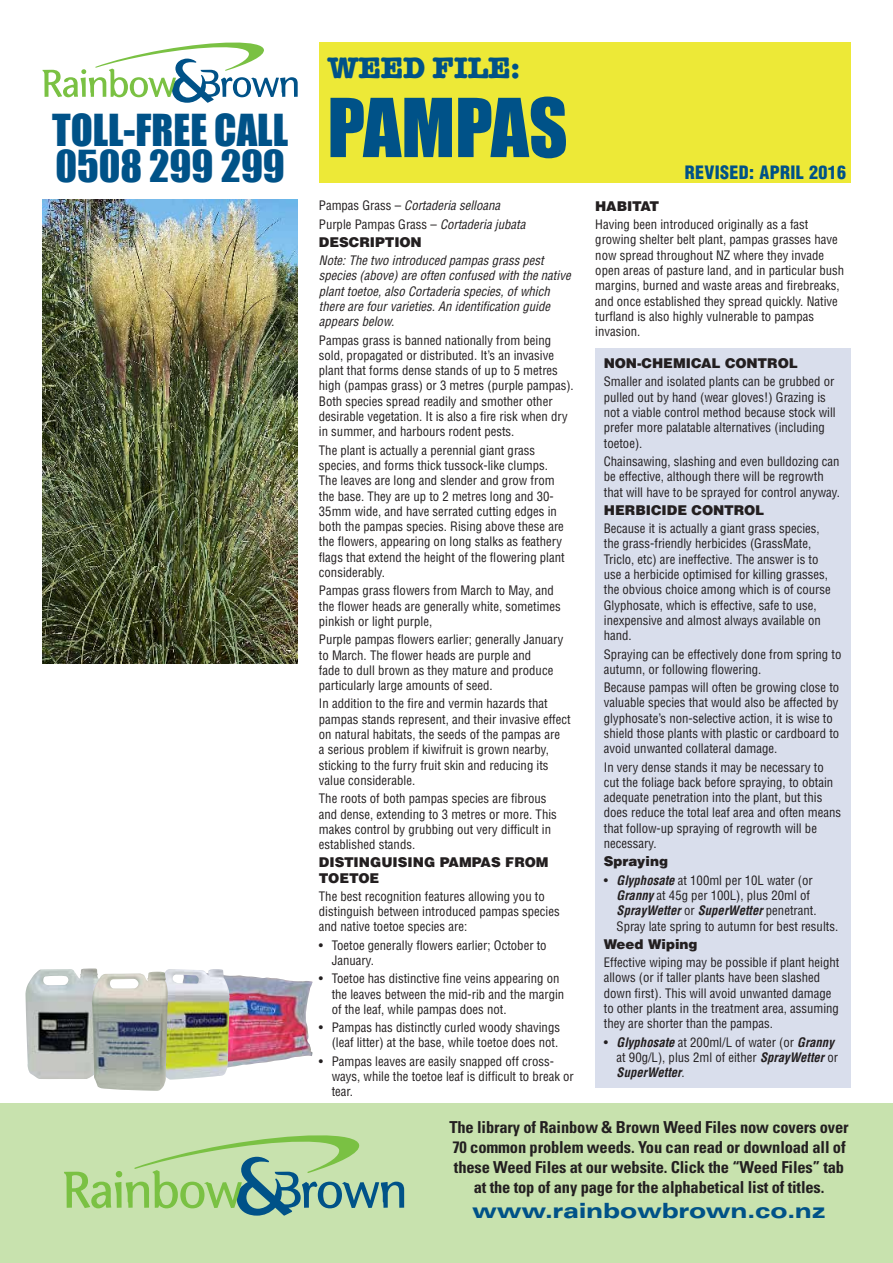
<style>
.page{position:relative;width:893px;height:1263px;background:#fff}
.page>*{position:absolute;margin:0;border:0;box-sizing:border-box;transform-origin:0 0}
.t1{font:75px "Impact";color:#005288}
.t2{font:40.5px/36px "Impact";color:#005288}
.t3{font:700 30px "American Typewriter";color:#005288}
.t4{font:900 expanded 21px "Univers";letter-spacing:-.01em;color:#005288}
.t5{font:900 condensed 18px "Helvetica";letter-spacing:.02em;color:#005288}
.t6{font:700 condensed 16.5px/19.8px "Univers";letter-spacing:-.01em;color:#231f20;text-align:center}
.t7{font:900 13.5px/15.3px "Helvetica";color:#231f20}
.t8{font:900 13.5px "Helvetica";letter-spacing:-.02em;color:#231f20}
.t9{font:condensed 12.75px/15.3px "Helvetica";color:#231f20}
.t10{font:italic condensed 12.75px/15.3px "Helvetica";color:#231f20}
.s1{font-style:normal}
.s2{font-weight:700;font-style:italic}
</style>
<div class="page">
<img style="left:230px;top:975px;width:83px;height:92px">
<div style="left:595px;top:349px;width:255px;height:739px;background:#d9deec"></div>
<img style="left:43px;top:200px;width:255px;height:463px">
<img style="left:160px;top:969px;width:70px;height:110px">
<img style="left:26px;top:968px;width:72px;height:111px">
<img style="left:92px;top:972px;width:76px;height:119px">
<svg style="left:43px;top:42px;width:255px;height:61px"></svg>
<div style="left:319px;top:43px;width:531px;height:140px;background:#ede937"></div>
<div style="left:0;top:1103px;width:893px;height:160px;background:#c8e2ae"></div>
<svg style="left:64px;top:1135px;width:340px;height:80px"></svg>
<h2 class="t2" style="left:52px;top:111px;width:238px">TOLL-FREE CALL<br>0508 299 299</h2>
<h3 class="t3" style="left:327px;top:50px;width:194px">WEED FILE:</h3>
<h1 class="t1" style="left:327px;top:69px;width:242px">PAMPAS</h1>
<p class="t10" style="left:319px;top:196px;width:208px;line-height:18.3px"><span class="s1">Pampas Grass –</span> Cortaderia selloana<br><span class="s1">Purple Pampas Grass –</span> Cortaderia jubata</p>
<p class="t7" style="left:319px;top:234px;width:104px">DESCRIPTION</p>
<p class="t10" style="left:319px;top:253px;width:253px">Note: The two introduced pampas grass pest species (above) are often confused with the native plant toetoe, also Cortaderia species, of which there are four varieties. An identification guide appears below.</p>
<p class="t9" style="left:319px;top:332px;width:256px">Pampas grass is banned nationally from being sold, propagated or distributed. It’s an invasive plant that forms dense stands of up to 5 metres high (pampas grass) or 3 metres (purple pampas).<br>Both species spread readily and smother other desirable vegetation. It is also a fire risk when dry in summer, and harbours rodent pests.</p>
<p class="t9" style="left:319px;top:442px;width:247px">The plant is actually a perennial giant grass species, and forms thick tussock-like clumps.<br>The leaves are long and slender and grow from the base. They are up to 2 metres long and 30- 35mm wide, and have serrated cutting edges in both the pampas species. Rising above these are the flowers, appearing on long stalks as feathery flags that extend the height of the flowering plant considerably.</p>
<p class="t9" style="left:319px;top:583px;width:243px">Pampas grass flowers from March to May, and the flower heads are generally white, sometimes pinkish or light purple,</p>
<p class="t9" style="left:319px;top:632px;width:246px">Purple pampas flowers earlier; generally January to March. The flower heads are purple and<br>fade to dull brown as they mature and produce particularly large amounts of seed.</p>
<p class="t9" style="left:319px;top:696px;width:253px">In addition to the fire and vermin hazards that pampas stands represent, and their invasive effect on natural habitats, the seeds of the pampas are<br>a serious problem if kiwifruit is grown nearby, sticking to the furry fruit skin and reducing its value considerable.</p>
<p class="t9" style="left:319px;top:791px;width:239px">The roots of both pampas species are fibrous and dense, extending to 3 metres or more. This makes control by grubbing out very difficult in established stands.</p>
<p class="t7" style="left:319px;top:854px;width:231px">DISTINGUISING PAMPAS FROM<br>TOETOE</p>
<p class="t9" style="left:319px;top:888px;width:242px">The best recognition features allowing you to distinguish between introduced pampas species and native toetoe species are:</p>
<p class="t9" style="left:332px;top:937px;width:217px;text-indent:-13px">• Toetoe generally flowers earlier; October to<br>January.</p>
<p class="t9" style="left:332px;top:971px;width:234px;text-indent:-13px">• Toetoe has distinctive fine veins appearing on the leaves between the mid-rib and the margin of the leaf, while pampas does not.</p>
<p class="t9" style="left:319px;top:1020px;width:243px;text-align:right">• Pampas has distinctly curled woody shavings (leaf litter) at the base, while toetoe does not.</p>
<p class="t9" style="left:332px;top:1053px;width:244px;text-indent:-13px">• Pampas leaves are easily snapped off cross&shy;ways, while the toetoe leaf is difficult to break or tear.</p>
<h3 class="t5" style="left:685px;top:161px;width:163px">REVISED: APRIL 2016</h3>
<p class="t8" style="left:595px;top:197px;width:65px">HABITAT</p>
<p class="t9" style="left:595px;top:217px;width:250px">Having been introduced originally as a fast growing shelter belt plant, pampas grasses have now spread throughout NZ where they invade open areas of pasture land, and in particular bush margins, burned and waste areas and firebreaks, and once established they spread quickly. Native turfland is also highly vulnerable to pampas invasion.</p>
<p class="t7" style="left:604px;top:355px;width:195px">NON-CHEMICAL CONTROL</p>
<p class="t9" style="left:604px;top:374px;width:233px">Smaller and isolated plants can be grubbed or pulled out by hand (wear gloves!) Grazing is not a viable control method because stock will prefer more palatable alternatives (including toetoe).</p>
<p class="t9" style="left:604px;top:453px;width:238px">Chainsawing, slashing and even bulldozing can be effective, although there will be regrowth that will have to be sprayed for control anyway.</p>
<p class="t7" style="left:604px;top:502px;width:162px">HERBICIDE CONTROL</p>
<p class="t9" style="left:604px;top:521px;width:228px">Because it is actually a giant grass species, the grass-friendly herbicides (GrassMate, Triclo, etc) are ineffective. The answer is to use a herbicide optimised for killing grasses, the obvious choice among which is of course Glyphosate, which is effective, safe to use, inexpensive and almost always available on hand.</p>
<p class="t9" style="left:604px;top:646px;width:239px">Spraying can be effectively done from spring to autumn, or following flowering.</p>
<p class="t9" style="left:604px;top:679px;width:237px">Because pampas will often be growing close to valuable species that would also be affected by glyphosate’s non-selective action, it is wise to shield those plants with plastic or cardboard to avoid unwanted collateral damage.</p>
<p class="t9" style="left:604px;top:759px;width:239px">In very dense stands it may be necessary to cut the foliage back before spraying, to obtain adequate penetration into the plant, but this does reduce the total leaf area and often means that follow-up spraying of regrowth will be necessary.</p>
<p class="t7" style="left:604px;top:853px;width:66px">Spraying</p>
<p class="t9" style="left:617px;top:872px;width:223px;text-indent:-13px">• <span class="s2">Glyphosate</span> at 100ml per 10L water (or <span class="s2">Granny</span> at 45g per 100L), plus 20ml of <span class="s2">SprayWetter</span> or <span class="s2">SuperWetter</span> penetrant.<br>Spray late spring to autumn for best results.</p>
<p class="t7" style="left:604px;top:936px;width:95px">Weed Wiping</p>
<p class="t9" style="left:604px;top:954px;width:237px">Effective wiping may be possible if plant height allows (or if taller plants have been slashed down first). This will avoid unwanted damage to other plants in the treatment area, assuming they are shorter than the pampas.</p>
<p class="t9" style="left:617px;top:1034px;width:223px;text-indent:-13px">• <span class="s2">Glyphosate</span> at 200ml/L of water (or <span class="s2">Granny </span>at 90g/L), plus 2ml of either <span class="s2">SprayWetter</span> or<br><span class="s2">SuperWetter</span>.</p>
<p class="t6" style="left:449px;top:1117px;width:401px">The library of Rainbow &amp; Brown Weed Files now covers over 70 common problem weeds. You can read or download all of these Weed Files at our website. Click the “Weed Files” tab at the top of any page for the alphabetical list of titles.</p>
<h3 class="t4" style="left:472px;top:1198px;width:355px">www.rainbowbrown.co.nz</h3>
</div>
